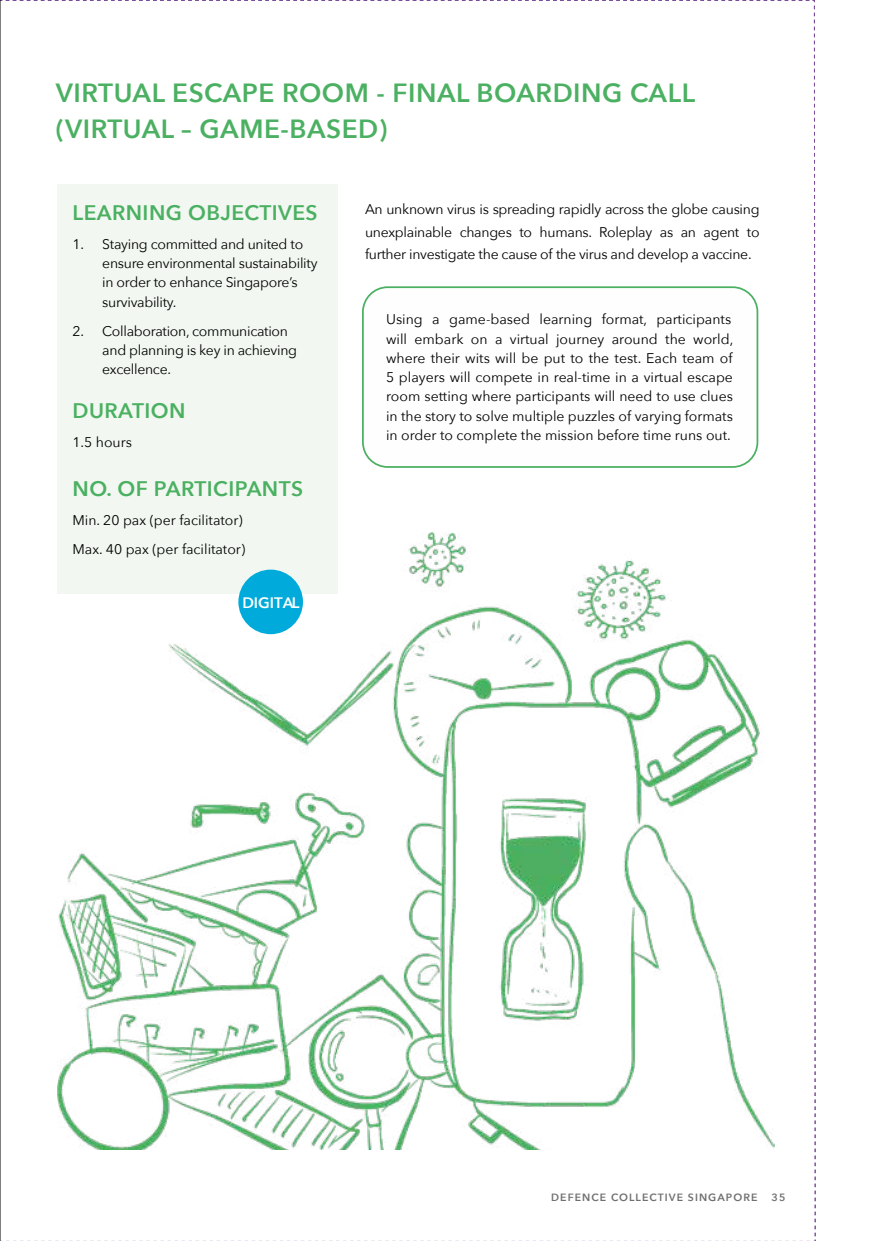
<style>
.page{position:relative;width:874px;height:1241px;background:#fff}
.page>*{position:absolute;margin:0;border:0;box-sizing:border-box;transform-origin:0 0}
.t1{font:600 26.25px/35.9px "Avenir Next";letter-spacing:.02em;color:#4bb062}
.t2{font:600 21px "Avenir Next";letter-spacing:.02em;color:#4bb062}
.t3{font:600 15.05px "Avenir Next";color:#fff}
.t4{font:14px/19.2px "Avenir Next";color:#000}
.t5{font:14px/19.2px "Avenir Next";letter-spacing:-.02em;color:#000}
.t6{font:600 10.5px "Avenir Next";letter-spacing:.1em;color:#706f6f}
</style>
<div class="page">
<hr style="left:0;top:0;width:1px;height:1240px;background:#000">
<img style="left:57px;top:532px;width:717px;height:616px">
<div style="left:58px;top:184px;width:280px;height:409px;background:#f2f8f1"></div>
<div style="left:362px;top:286px;width:396px;height:182px;border:2px solid #4bb062;border-radius:25px"></div>
<div style="left:238px;top:569px;width:65px;height:65px;background:#00abdb;border-radius:50%"></div>
<h1 class="t1" style="left:56px;top:77px;width:640px">VIRTUAL ESCAPE ROOM - FINAL BOARDING CALL (VIRTUAL – GAME-BASED)</h1>
<h2 class="t2" style="left:72px;top:203px;width:246px">LEARNING OBJECTIVES</h2>
<p class="t5" style="left:102px;top:235px;width:216px;text-indent:-30px">1. Staying committed and united to ensure environmental sustainability in order to enhance Singapore’s survivability.</p>
<p class="t5" style="left:102px;top:322px;width:196px;text-indent:-30px">2. Collaboration, communication and planning is key in achieving excellence.</p>
<h2 class="t2" style="left:72px;top:402px;width:114px">DURATION</h2>
<p class="t4" style="left:72px;top:434px;width:61px">1.5 hours</p>
<h2 class="t2" style="left:72px;top:479px;width:232px">NO. OF PARTICIPANTS</h2>
<p class="t4" style="left:72px;top:506px;width:174px;line-height:29.2px">Min. 20 pax (per facilitator)<br>Max. 40 pax (per facilitator)</p>
<p class="t3" style="left:242px;top:596px;width:59px">DIGITAL</p>
<p class="t4" style="left:365px;top:198px;width:396px;line-height:22.8px;text-align:justify">An unknown virus is spreading rapidly across the globe causing unexplainable changes to humans. Roleplay as an agent to further investigate the cause of the virus and develop a vaccine.</p>
<p class="t4" style="left:386px;top:311px;width:348px">Using a game-based learning format, participants will embark on a virtual journey around the world, where their wits will be put to the test. Each team of 5 players will compete in real-time in a virtual escape room setting where participants will need to use clues in the story to solve multiple puzzles of varying formats in order to complete the mission before time runs out.</p>
<p class="t6" style="left:551px;top:1190px;width:208px">DEFENCE COLLECTIVE SINGAPORE</p>
<p class="t6" style="left:771px;top:1192px;width:15px">35</p>
</div>
